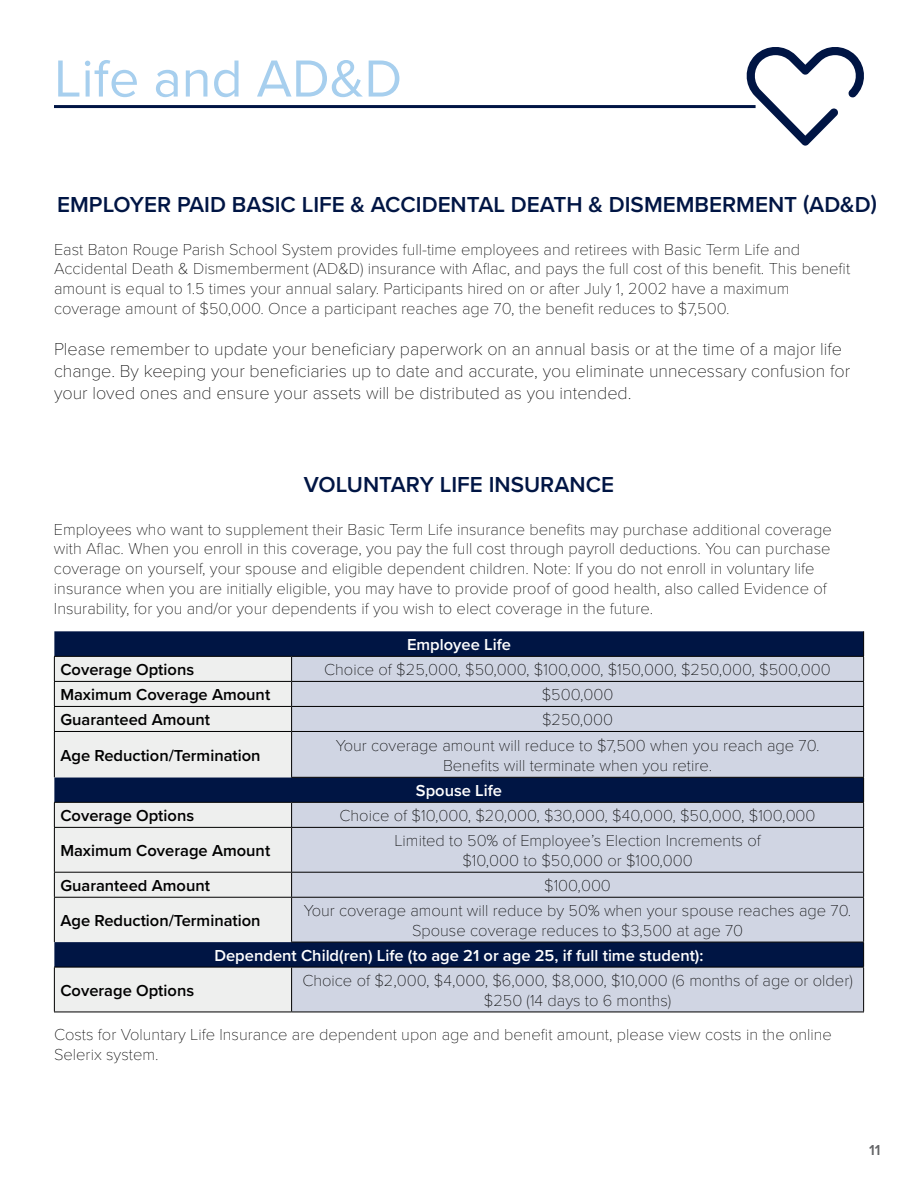
<style>
.page{position:relative;width:918px;height:1188px;background:#fff}
.page>*{position:absolute;margin:0;border:0;box-sizing:border-box;transform-origin:0 0}
.t1{font:54px "Proxima Nova";color:#a7cfee}
.t2{font:600 22.5px "Proxima Nova";color:#001544}
.t3{font:100 18px/21.6px "Proxima Nova T";color:#000}
.t4{font:100 16.5px/19.8px "Proxima Nova T";color:#000;text-align:center}
.t5{font:600 16.5px "Proxima Nova";color:#000}
.t6{font:600 16.5px "Proxima Nova";color:#fff}
.t7{font:600 15px "Proxima Nova";color:#636466}
</style>
<div class="page">
<hr style="left:54px;top:105px;width:702px;height:3px;background:#001544">
<svg style="left:744px;top:47px;width:120px;height:99px"></svg>
<svg style="left:54px;top:631px;width:809px;height:25px;background:#031846"></svg>
<svg style="left:54px;top:657px;width:238px;height:355px;background:#caced4"></svg>
<svg style="left:292px;top:657px;width:571px;height:355px;background:#b1b8cb"></svg>
<hr style="left:54px;top:656px;width:238px;height:1px;background:#000">
<hr style="left:292px;top:656px;width:572px;height:1px;background:#000">
<hr style="left:54px;top:681px;width:238px;height:1px;background:#000">
<hr style="left:292px;top:681px;width:572px;height:1px;background:#000">
<hr style="left:292px;top:706px;width:572px;height:1px;background:#000">
<svg style="left:863px;top:631px;width:1px;height:100px"></svg>
<hr style="left:292px;top:731px;width:572px;height:1px;background:#000">
<hr style="left:863px;top:732px;width:1px;height:45px;background:#000">
<hr style="left:291px;top:777px;width:573px;height:1px;background:#000">
<hr style="left:54px;top:802px;width:238px;height:1px;background:#000">
<hr style="left:292px;top:802px;width:572px;height:1px;background:#000">
<svg style="left:863px;top:778px;width:1px;height:49px"></svg>
<hr style="left:292px;top:827px;width:572px;height:1px;background:#000">
<hr style="left:863px;top:828px;width:1px;height:44px;background:#000">
<hr style="left:292px;top:872px;width:572px;height:1px;background:#000">
<svg style="left:863px;top:873px;width:1px;height:24px"></svg>
<hr style="left:292px;top:897px;width:572px;height:1px;background:#000">
<hr style="left:863px;top:898px;width:1px;height:44px;background:#000">
<hr style="left:291px;top:942px;width:573px;height:1px;background:#000">
<svg style="left:863px;top:942px;width:1px;height:25px"></svg>
<hr style="left:54px;top:967px;width:238px;height:1px;background:#000">
<hr style="left:292px;top:967px;width:572px;height:1px;background:#000">
<hr style="left:863px;top:967px;width:1px;height:45px;background:#000">
<hr style="left:292px;top:1012px;width:572px;height:1px;background:#000">
<svg style="left:54px;top:657px;width:1px;height:74px"></svg>
<hr style="left:54px;top:732px;width:1px;height:45px;background:#000">
<svg style="left:54px;top:803px;width:1px;height:24px"></svg>
<hr style="left:54px;top:828px;width:1px;height:44px;background:#000">
<svg style="left:54px;top:873px;width:1px;height:24px"></svg>
<hr style="left:54px;top:898px;width:1px;height:44px;background:#000">
<hr style="left:54px;top:967px;width:1px;height:45px;background:#000">
<hr style="left:54px;top:706px;width:238px;height:1px;background:#000">
<svg style="left:291px;top:657px;width:1px;height:74px"></svg>
<hr style="left:291px;top:732px;width:1px;height:45px;background:#000">
<svg style="left:291px;top:803px;width:1px;height:24px"></svg>
<hr style="left:291px;top:828px;width:1px;height:44px;background:#000">
<svg style="left:291px;top:873px;width:1px;height:24px"></svg>
<hr style="left:291px;top:898px;width:1px;height:44px;background:#000">
<hr style="left:291px;top:967px;width:1px;height:45px;background:#000">
<hr style="left:54px;top:731px;width:238px;height:1px;background:#000">
<hr style="left:54px;top:827px;width:238px;height:1px;background:#000">
<hr style="left:54px;top:872px;width:238px;height:1px;background:#000">
<hr style="left:54px;top:897px;width:238px;height:1px;background:#000">
<hr style="left:54px;top:1012px;width:238px;height:1px;background:#000">
<h1 class="t1" style="left:54px;top:38px;width:350px">Life and AD&amp;D</h1>
<h2 class="t2" style="left:57px;top:187px;width:821px">EMPLOYER PAID BASIC LIFE &amp; ACCIDENTAL DEATH &amp; DISMEMBERMENT (AD&amp;D)</h2>
<p class="t4" style="left:54px;top:238px;width:798px;text-align:left">East Baton Rouge Parish School System provides full-time employees and retirees with Basic Term Life and Accidental Death &amp; Dismemberment (AD&amp;D) insurance with Aflac, and pays the full cost of this benefit. This benefit amount is equal to 1.5 times your annual salary. Participants hired on or after July 1, 2002 have a maximum coverage amount of $50,000. Once a participant reaches age 70, the benefit reduces to $7,500.</p>
<p class="t3" style="left:54px;top:337px;width:798px">Please remember to update your beneficiary paperwork on an annual basis or at the time of a major life change. By keeping your beneficiaries up to date and accurate, you eliminate unnecessary confusion for your loved ones and ensure your assets will be distributed as you intended.</p>
<h2 class="t2" style="left:304px;top:467px;width:312px">VOLUNTARY LIFE INSURANCE</h2>
<p class="t4" style="left:54px;top:518px;width:779px;text-align:left">Employees who want to supplement their Basic Term Life insurance benefits may purchase additional coverage with Aflac. When you enroll in this coverage, you pay the full cost through payroll deductions. You can purchase coverage on yourself, your spouse and eligible dependent children. Note: If you do not enroll in voluntary life insurance when you are initially eligible, you may have to provide proof of good health, also called Evidence of Insurability, for you and/or your dependents if you wish to elect coverage in the future.</p>
<p class="t6" style="left:407px;top:633px;width:105px">Employee Life</p>
<p class="t5" style="left:60px;top:658px;width:135px">Coverage Options</p>
<p class="t4" style="left:324px;top:659px;width:508px">Choice of $25,000, $50,000, $100,000, $150,000, $250,000, $500,000</p>
<p class="t5" style="left:60px;top:683px;width:211px">Maximum Coverage Amount</p>
<p class="t4" style="left:542px;top:684px;width:73px">$500,000</p>
<p class="t5" style="left:60px;top:708px;width:151px">Guaranteed Amount</p>
<p class="t4" style="left:542px;top:709px;width:73px">$250,000</p>
<p class="t5" style="left:60px;top:743px;width:202px">Age Reduction/Termination</p>
<p class="t4" style="left:336px;top:735px;width:485px">Your coverage amount will reduce to $7,500 when you reach age 70.<br>Benefits will terminate when you retire.</p>
<p class="t6" style="left:416px;top:779px;width:88px">Spouse Life</p>
<p class="t5" style="left:60px;top:804px;width:135px">Coverage Options</p>
<p class="t4" style="left:340px;top:805px;width:478px">Choice of $10,000, $20,000, $30,000, $40,000, $50,000, $100,000</p>
<p class="t5" style="left:60px;top:838px;width:211px">Maximum Coverage Amount</p>
<p class="t4" style="left:394px;top:830px;width:368px">Limited to 50% of Employee’s Election Increments of $10,000 to $50,000 or $100,000</p>
<p class="t5" style="left:60px;top:873px;width:151px">Guaranteed Amount</p>
<p class="t4" style="left:544px;top:875px;width:68px">$100,000</p>
<p class="t5" style="left:60px;top:908px;width:202px">Age Reduction/Termination</p>
<p class="t4" style="left:304px;top:900px;width:549px">Your coverage amount will reduce by 50% when your spouse reaches age 70.<br>Spouse coverage reduces to $3,500 at age 70</p>
<p class="t6" style="left:214px;top:943px;width:491px">Dependent Child(ren) Life (to age 21 or age 25, if full time student):</p>
<p class="t5" style="left:60px;top:978px;width:135px">Coverage Options</p>
<p class="t4" style="left:302px;top:970px;width:552px">Choice of $2,000, $4,000, $6,000, $8,000, $10,000 (6 months of age or older) $250 (14 days to 6 months)</p>
<p class="t4" style="left:54px;top:1024px;width:780px;text-align:left">Costs for Voluntary Life Insurance are dependent upon age and benefit amount, please view costs in the online<br>Selerix system.</p>
<p class="t7" style="left:869px;top:1139px;width:13px">11</p>
</div>
